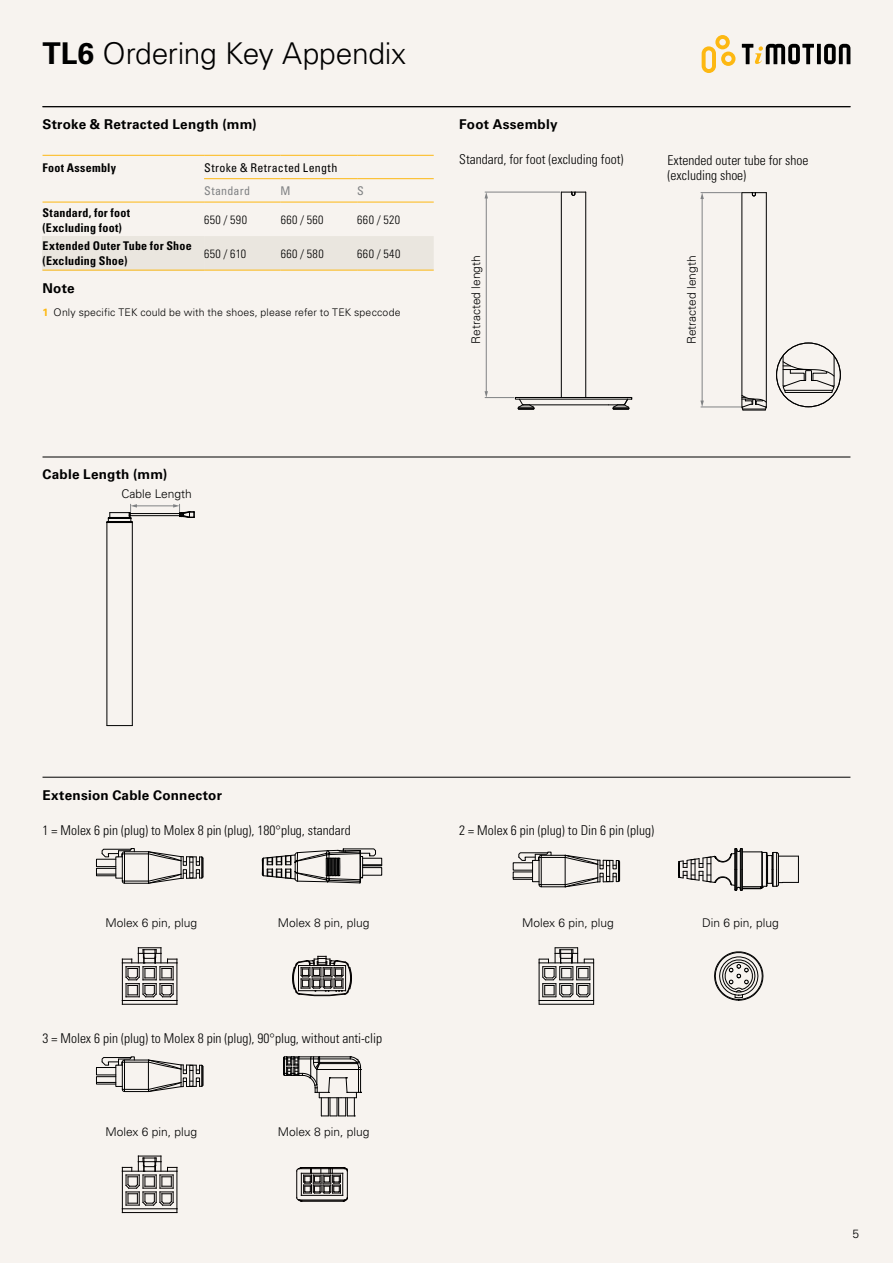
<style>
.page{position:relative;width:893px;height:1263px;background:#f7f3ef}
.page>*{position:absolute;margin:0;border:0;box-sizing:border-box;transform-origin:0 0}
.t1{font:300 30px "Univers LT Std";letter-spacing:-.01em;color:#000}
.t2{font:300 condensed 13.5px/15px "Univers LT Std";color:#000}
.t3{font:700 13.5px "Univers LT Std";letter-spacing:.02em;color:#000}
.t4{font:300 12px "Univers LT Std";color:#000}
.t5{font:700 condensed 12px/15px "Univers LT Std";letter-spacing:.02em;color:#000}
.t6{font:300 condensed 12px "Univers LT Std";letter-spacing:.035em;color:#000}
.t7{font:condensed 12px "Univers LT Std";letter-spacing:.03em;color:#000}
.t8{font:condensed 12px "Univers LT Std";letter-spacing:.02em;color:#808284}
.t9{font:300 10.5px "Univers LT Std";letter-spacing:.015em;color:#000}
.s1{font-weight:700}
.s2{font-weight:700;color:#fdb812}
</style>
<div class="page">
<svg style="left:702px;top:35px;width:33px;height:38px"></svg>
<svg style="left:817px;top:44px;width:4px;height:20px"></svg>
<svg style="left:824px;top:44px;width:26px;height:20px"></svg>
<svg style="left:742px;top:44px;width:72px;height:20px"></svg>
<hr style="left:43px;top:106px;width:807px;height:1px;background:#000">
<div style="left:43px;top:236px;width:161px;height:34px;background:#eae6df"></div>
<div style="left:204px;top:236px;width:230px;height:34px;background:#eae6df"></div>
<hr style="left:43px;top:155px;width:161px;height:1px;background:#fdb812">
<hr style="left:204px;top:155px;width:77px;height:1px;background:#fdb812">
<hr style="left:281px;top:155px;width:76px;height:1px;background:#fdb812">
<hr style="left:357px;top:155px;width:77px;height:1px;background:#fdb812">
<hr style="left:204px;top:178px;width:77px;height:1px;background:#fdb812">
<hr style="left:281px;top:178px;width:76px;height:1px;background:#fdb812">
<hr style="left:357px;top:178px;width:77px;height:1px;background:#fdb812">
<hr style="left:43px;top:202px;width:161px;height:1px;background:#fdb812">
<hr style="left:204px;top:202px;width:77px;height:1px;background:#fdb812">
<hr style="left:281px;top:202px;width:76px;height:1px;background:#fdb812">
<hr style="left:357px;top:202px;width:77px;height:1px;background:#fdb812">
<hr style="left:43px;top:270px;width:161px;height:1px;background:#fdb812">
<hr style="left:204px;top:270px;width:77px;height:1px;background:#fdb812">
<hr style="left:281px;top:270px;width:76px;height:1px;background:#fdb812">
<hr style="left:357px;top:270px;width:77px;height:1px;background:#fdb812">
<hr style="left:43px;top:457px;width:807px;height:1px;background:#000">
<hr style="left:43px;top:777px;width:807px;height:1px;background:#000">
<hr style="left:130px;top:515px;width:50px;height:1px;background:#000">
<hr style="left:130px;top:513px;width:50px;height:1px;background:#000">
<hr style="left:107px;top:522px;width:1px;height:203px;background:#000">
<hr style="left:132px;top:522px;width:1px;height:203px;background:#000">
<svg style="left:107px;top:725px;width:25px;height:1px"></svg>
<hr style="left:136px;top:506px;width:38px;height:1px;background:#808284">
<svg style="left:106px;top:504px;width:31px;height:19px"></svg>
<svg style="left:173px;top:504px;width:22px;height:14px"></svg>
<svg style="left:562px;top:192px;width:23px;height:4px"></svg>
<hr style="left:585px;top:192px;width:1px;height:205px;background:#000">
<hr style="left:561px;top:192px;width:1px;height:205px;background:#000">
<hr style="left:486px;top:197px;width:1px;height:195px;background:#808284">
<svg style="left:485px;top:193px;width:3px;height:5px"></svg>
<svg style="left:485px;top:391px;width:147px;height:19px"></svg>
<hr style="left:485px;top:192px;width:75px;height:1px;background:#808284">
<hr style="left:834px;top:343px;width:1px;height:43px;background:#000">
<hr style="left:783px;top:343px;width:1px;height:43px;background:#000">
<svg style="left:782px;top:361px;width:53px;height:32px"></svg>
<div style="left:776px;top:343px;width:64px;height:64px;border:1px solid #000;border-radius:50%"></div>
<svg style="left:742px;top:192px;width:24px;height:4px"></svg>
<hr style="left:766px;top:193px;width:1px;height:214px;background:#000">
<hr style="left:742px;top:193px;width:1px;height:214px;background:#000">
<svg style="left:741px;top:395px;width:26px;height:15px"></svg>
<hr style="left:702px;top:198px;width:1px;height:204px;background:#808284">
<svg style="left:700px;top:193px;width:4px;height:6px"></svg>
<svg style="left:700px;top:401px;width:4px;height:6px"></svg>
<hr style="left:701px;top:407px;width:40px;height:1px;background:#808284">
<hr style="left:701px;top:192px;width:39px;height:1px;background:#808284">
<svg style="left:96px;top:848px;width:108px;height:36px"></svg>
<svg style="left:262px;top:848px;width:120px;height:35px"></svg>
<hr style="left:122px;top:1004px;width:55px;height:1px;background:#030000">
<svg style="left:122px;top:947px;width:56px;height:57px"></svg>
<svg style="left:292px;top:956px;width:60px;height:40px"></svg>
<svg style="left:513px;top:852px;width:107px;height:36px"></svg>
<hr style="left:539px;top:1004px;width:55px;height:1px;background:#000">
<svg style="left:539px;top:947px;width:55px;height:57px"></svg>
<svg style="left:714px;top:951px;width:49px;height:49px"></svg>
<svg style="left:679px;top:848px;width:120px;height:43px"></svg>
<svg style="left:96px;top:1056px;width:108px;height:37px"></svg>
<hr style="left:122px;top:1212px;width:55px;height:1px;background:#030000">
<svg style="left:122px;top:1156px;width:56px;height:56px"></svg>
<svg style="left:283px;top:1056px;width:79px;height:61px"></svg>
<svg style="left:296px;top:1167px;width:52px;height:35px"></svg>
<h1 class="t1" style="left:43px;top:36px;width:365px"><span class="s1">TL6</span> Ordering Key Appendix</h1>
<p class="t3" style="left:43px;top:116px;width:216px">Stroke &amp; Retracted Length (mm)</p>
<p class="t3" style="left:459px;top:116px;width:100px">Foot Assembly</p>
<p class="t5" style="left:43px;top:160px;width:75px">Foot Assembly</p>
<p class="t7" style="left:204px;top:160px;width:135px">Stroke &amp; Retracted Length</p>
<p class="t8" style="left:204px;top:183px;width:47px">Standard</p>
<p class="t8" style="left:281px;top:183px;width:11px">M</p>
<p class="t8" style="left:357px;top:183px;width:8px">S</p>
<p class="t5" style="left:43px;top:205px;width:89px">Standard, for foot (Excluding foot)</p>
<p class="t6" style="left:204px;top:213px;width:44px">650 / 590</p>
<p class="t6" style="left:281px;top:213px;width:44px">660 / 560</p>
<p class="t6" style="left:357px;top:213px;width:44px">660 / 520</p>
<p class="t5" style="left:43px;top:239px;width:151px">Extended Outer Tube for Shoe (Excluding Shoe)</p>
<p class="t6" style="left:204px;top:247px;width:43px">650 / 610</p>
<p class="t6" style="left:281px;top:247px;width:45px">660 / 580</p>
<p class="t6" style="left:357px;top:247px;width:45px">660 / 540</p>
<p class="t3" style="left:43px;top:280px;width:34px">Note</p>
<p class="t9" style="left:43px;top:306px;width:359px"><span class="s2">1</span> Only specific TEK could be with the shoes, please refer to TEK speccode</p>
<p class="t2" style="left:459px;top:152px;width:166px">Standard, for foot (excluding foot)</p>
<p class="t2" style="left:668px;top:153px;width:142px">Extended outer tube for shoe (excluding shoe)</p>
<p class="t4" style="left:469px;top:344px;width:90px;rotate:-90deg">Retracted length</p>
<p class="t4" style="left:684px;top:344px;width:90px;rotate:-90deg">Retracted length</p>
<p class="t3" style="left:43px;top:467px;width:126px">Cable Length (mm)</p>
<p class="t4" style="left:121px;top:487px;width:72px">Cable Length</p>
<p class="t3" style="left:43px;top:787px;width:181px">Extension Cable Connector</p>
<p class="t2" style="left:43px;top:822px;width:310px">1 = Molex 6 pin (plug) to Molex 8 pin (plug), 180°plug, standard</p>
<p class="t2" style="left:459px;top:822px;width:196px">2 = Molex 6 pin (plug) to Din 6 pin (plug)</p>
<p class="t4" style="left:105px;top:916px;width:93px">Molex 6 pin, plug</p>
<p class="t4" style="left:278px;top:916px;width:93px">Molex 8 pin, plug</p>
<p class="t4" style="left:522px;top:916px;width:93px">Molex 6 pin, plug</p>
<p class="t4" style="left:702px;top:916px;width:78px">Din 6 pin, plug</p>
<p class="t2" style="left:43px;top:1031px;width:341px">3 = Molex 6 pin (plug) to Molex 8 pin (plug), 90°plug, without anti-clip</p>
<p class="t4" style="left:105px;top:1124px;width:93px">Molex 6 pin, plug</p>
<p class="t4" style="left:278px;top:1124px;width:93px">Molex 8 pin, plug</p>
<p class="t4" style="left:852px;top:1226px;width:8px">5</p>
</div>
